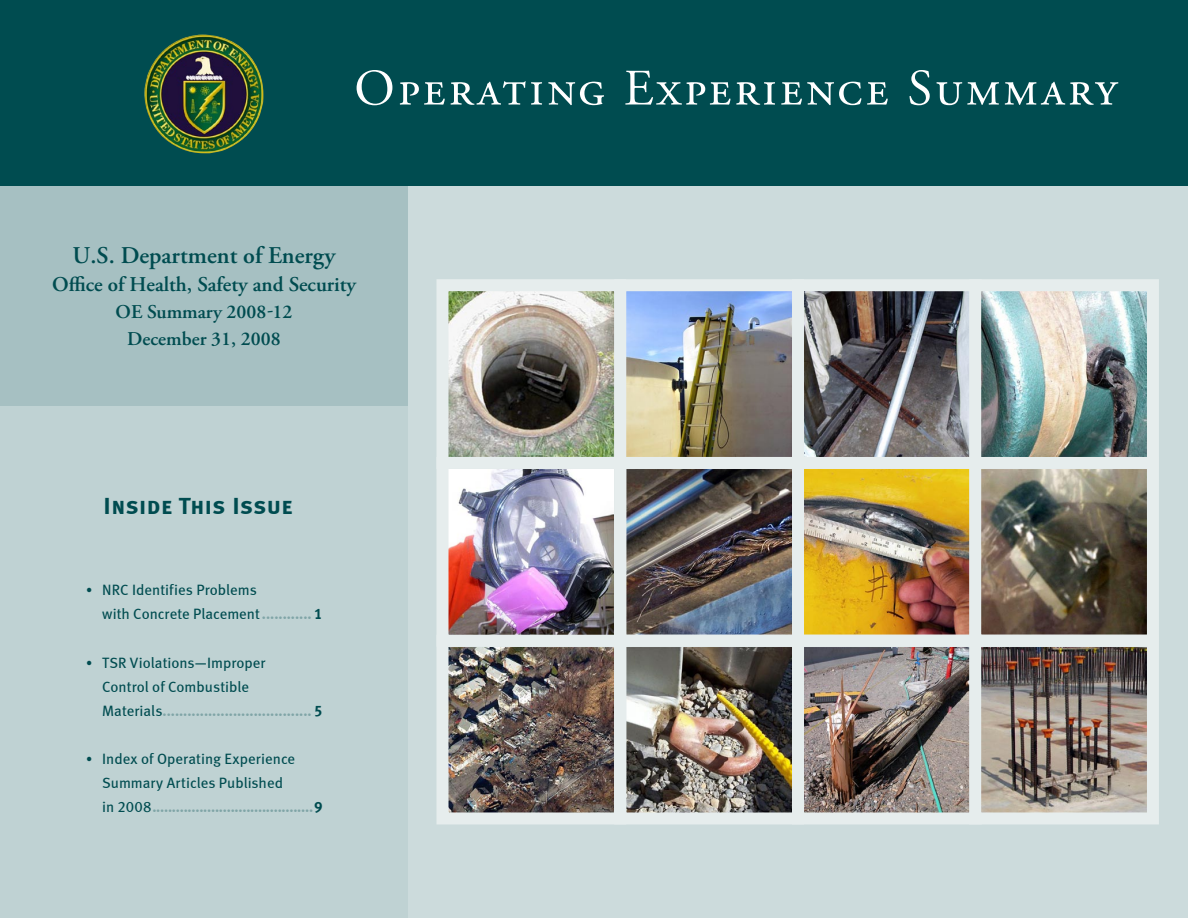
<style>
.page{position:relative;width:1188px;height:918px;background:#fff}
.page>*{position:absolute;margin:0;border:0;box-sizing:border-box;transform-origin:0 0}
.t1{font:51px "Adobe Garamond Pro";letter-spacing:.06em;color:#fff}
.t2{font:600 24px "Adobe Garamond Pro";color:#004c50}
.t3{font:24px "Meta Bold LF Caps";letter-spacing:.015em;color:#004c50}
.t4{font:600 21px "Adobe Garamond Pro";letter-spacing:-.01em;color:#004c50}
.t5{font:600 19.5px/27px "Adobe Garamond Pro";color:#004c50;text-align:center}
.t6{font:15px/24px "Meta Book LF";color:#004c50;text-align:center}
.t7{font:15px "Meta Bold LF";color:#80a5a7}
.s1{font-family:"Bookman Old Style"}
.s2{font-family:"Meta Bold LF";color:#80a5a7}
.s3{font-family:"Meta Bold LF"}
.s4{font-family:"Meta Book LF";color:#004c50}
.s5{color:#004c50}
</style>
<div class="page">
<div style="left:407px;top:186px;width:781px;height:732px;background:#ccdbdc"></div>
<div style="left:0;top:189px;width:408px;height:729px;background:#bfd2d3"></div>
<div style="left:0;top:173px;width:408px;height:233px;background:#a6c0c2"></div>
<div style="left:0;top:0;width:1188px;height:186px;background:#004c50"></div>
<img style="left:144px;top:34px;width:120px;height:119px">
<img style="left:449px;top:292px;width:164px;height:164px">
<div style="left:436px;top:279px;width:190px;height:190px;border:12px solid #e6eded"></div>
<img style="left:627px;top:292px;width:164px;height:164px">
<div style="left:614px;top:279px;width:190px;height:190px;border:12px solid #e6eded"></div>
<img style="left:805px;top:470px;width:164px;height:164px">
<img style="left:982px;top:470px;width:164px;height:164px">
<div style="left:969px;top:457px;width:190px;height:190px;border:12px solid #e6eded"></div>
<img style="left:627px;top:470px;width:164px;height:164px">
<div style="left:614px;top:457px;width:190px;height:190px;border:12px solid #e6eded"></div>
<img style="left:805px;top:648px;width:164px;height:163px">
<div style="left:792px;top:635px;width:190px;height:189px;border:12px solid #e6eded"></div>
<img style="left:982px;top:648px;width:164px;height:163px">
<div style="left:969px;top:635px;width:190px;height:189px;border:12px solid #e6eded"></div>
<img style="left:627px;top:648px;width:164px;height:163px">
<div style="left:614px;top:635px;width:190px;height:189px;border:12px solid #e6eded"></div>
<img style="left:449px;top:648px;width:164px;height:163px">
<div style="left:436px;top:635px;width:190px;height:189px;border:12px solid #e6eded"></div>
<img style="left:805px;top:292px;width:164px;height:164px">
<div style="left:792px;top:279px;width:190px;height:190px;border:12px solid #e6eded"></div>
<img style="left:982px;top:292px;width:164px;height:164px">
<div style="left:969px;top:279px;width:190px;height:190px;border:12px solid #e6eded"></div>
<img style="left:449px;top:470px;width:164px;height:164px">
<div style="left:436px;top:457px;width:190px;height:190px;border:12px solid #e6eded"></div>
<h1 class="t1" style="left:354px;top:58px;width:765px">Operating Experience Summary</h1>
<h2 class="t2" style="left:73px;top:242px;width:265px">U.S. Department of Energy</h2>
<h3 class="t4" style="left:52px;top:272px;width:306px">Office of Health, Safety and Security</h3>
<h3 class="t5" style="left:116px;top:299px;width:178px">OE Summary 2008-12<br>December 31, 2008</h3>
<h2 class="t3" style="left:104px;top:491px;width:190px">Inside This Issue</h2>
<p class="t6" style="left:102px;top:578px;width:222px;text-align:left;text-indent:-17px"><span class="s1">•</span> NRC Identifies Problems<br>with Concrete Placement<span class="s2">............</span> <span class="s3">1</span></p>
<p class="t6" style="left:86px;top:650px;width:181px"><span class="s1">•</span> TSR Violations—Improper<br>Control of Combustible</p>
<p class="t7" style="left:102px;top:701px;width:222px"><span class="s4">Materials</span>.................................... <span class="s5">5</span></p>
<p class="t6" style="left:86px;top:746px;width:211px"><span class="s1">•</span> Index of Operating Experience<br>Summary Articles Published</p>
<p class="t7" style="left:102px;top:798px;width:222px"><span class="s4">in 2008</span>.........................................<span class="s5">9</span></p>
</div>
